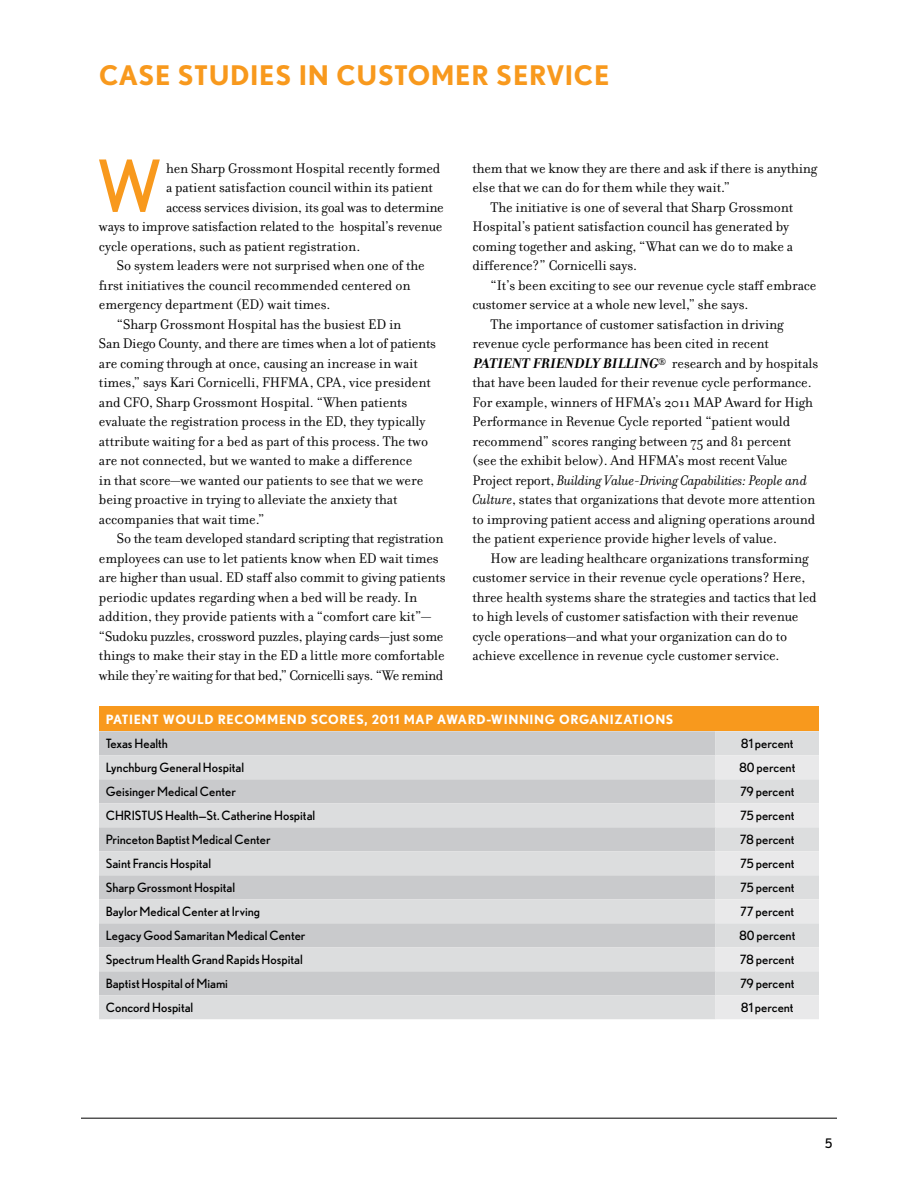
<style>
.page{position:relative;width:918px;height:1188px;background:#fff}
.page>*{position:absolute;margin:0;border:0;box-sizing:border-box;transform-origin:0 0}
.t1{font:71.85px "Nobel";color:#f8991d}
.t2{font:700 27px "Nobel";letter-spacing:.025em;color:#f8991d}
.t3{font:15px "Filosofia";letter-spacing:-.005em;color:#000}
.t4{font:italic 15px "Filosofia";letter-spacing:-.02em;color:#000}
.t5{font:15px "Filosofia";letter-spacing:-.025em;color:#000}
.t6{font:13.2px "Nobel";color:#000}
.t7{font:12.75px "Nobel";color:#000}
.t8{font:700 12.75px "Nobel";letter-spacing:.05em;color:#fff}
.s1{font-weight:700;font-style:italic}
.s2{font-style:normal}
.s3{font-style:italic}
</style>
<div class="page">
<hr style="left:81px;top:1118px;width:756px;height:1px;background:#000">
<div style="left:99px;top:706px;width:720px;height:25px;background:#f8991d"></div>
<svg style="left:99px;top:731px;width:720px;height:288px;background:#d3d3d5"></svg>
<svg style="left:716px;top:755px;width:103px;height:264px;background:#e3e3e4"></svg>
<h2 class="t2" style="left:99px;top:59px;width:415px">CASE STUDIES IN CUSTOMER SER</h2>
<h2 class="t2" style="left:546px;top:59px;width:61px">VICE</h2>
<h1 class="t1" style="left:96px;top:145px;width:68px">W</h1>
<p class="t3" style="left:166px;top:160px;width:276px">hen Sharp Grossmont Hospital recently formed</p>
<p class="t3" style="left:166px;top:179px;width:268px">a patient satisfaction council within its patient</p>
<p class="t3" style="left:166px;top:199px;width:279px">access services division, its goal was to determine</p>
<p class="t3" style="left:99px;top:218px;width:345px">ways to improve satisfaction related to the hospital’s revenue</p>
<p class="t3" style="left:99px;top:238px;width:263px">cycle operations, such as patient registration.</p>
<p class="t3" style="left:117px;top:257px;width:309px">So system leaders were not surprised when one of the</p>
<p class="t3" style="left:99px;top:277px;width:313px">first initiatives the council recommended centered on</p>
<p class="t3" style="left:99px;top:296px;width:233px">emergency department (ED) wait times.</p>
<p class="t3" style="left:117px;top:316px;width:286px">“Sharp Grossmont Hospital has the busiest ED in</p>
<p class="t3" style="left:99px;top:335px;width:339px">San Diego County, and there are times when a lot of patients</p>
<p class="t3" style="left:99px;top:355px;width:320px">are coming through at once, causing an increase in wait</p>
<p class="t3" style="left:99px;top:374px;width:333px">times,” says Kari Cornicelli, FHFMA, CPA, vice president</p>
<p class="t3" style="left:99px;top:394px;width:310px">and CFO, Sharp Grossmont Hospital. “When patients</p>
<p class="t3" style="left:99px;top:413px;width:328px">evaluate the registration process in the ED, they typically</p>
<p class="t3" style="left:99px;top:433px;width:331px">attribute waiting for a bed as part of this process. The two</p>
<p class="t3" style="left:99px;top:452px;width:315px">are not connected, but we wanted to make a difference</p>
<p class="t3" style="left:99px;top:472px;width:326px">in that score—we wanted our patients to see that we were</p>
<p class="t3" style="left:99px;top:491px;width:300px">being proactive in trying to alleviate the anxiety that</p>
<p class="t3" style="left:99px;top:511px;width:167px">accompanies that wait time.”</p>
<p class="t3" style="left:117px;top:530px;width:328px">So the team developed standard scripting that registration</p>
<p class="t3" style="left:99px;top:550px;width:341px">employees can use to let patients know when ED wait times</p>
<p class="t3" style="left:99px;top:569px;width:348px">are higher than usual. ED staff also commit to giving patients</p>
<p class="t3" style="left:99px;top:589px;width:320px">periodic updates regarding when a bed will be ready. In</p>
<p class="t3" style="left:99px;top:608px;width:334px">addition, they provide patients with a “comfort care kit”—</p>
<p class="t3" style="left:99px;top:628px;width:346px">“Sudoku puzzles, crossword puzzles, playing cards—just some</p>
<p class="t3" style="left:99px;top:647px;width:347px">things to make their stay in the ED a little more comfortable</p>
<p class="t5" style="left:99px;top:667px;width:346px">while they’re waiting for that bed,” Cornicelli says. “We remind</p>
<p class="t3" style="left:472px;top:160px;width:346px">them that we know they are there and ask if there is anything</p>
<p class="t3" style="left:472px;top:179px;width:259px">else that we can do for them while they wait.”</p>
<p class="t3" style="left:490px;top:199px;width:304px">The initiative is one of several that Sharp Grossmont</p>
<p class="t3" style="left:472px;top:218px;width:318px">Hospital’s patient satisfaction council has generated by</p>
<p class="t3" style="left:472px;top:238px;width:322px">coming together and asking, “What can we do to make a</p>
<p class="t3" style="left:472px;top:257px;width:166px">difference?” Cornicelli says.</p>
<p class="t3" style="left:490px;top:277px;width:328px">“It’s been exciting to see our revenue cycle staff embrace</p>
<p class="t3" style="left:472px;top:296px;width:278px">customer service at a whole new level,” she says.</p>
<p class="t3" style="left:490px;top:316px;width:295px">The importance of customer satisfaction in driving</p>
<p class="t3" style="left:472px;top:335px;width:298px">revenue cycle performance has been cited in recent</p>
<p class="t3" style="left:472px;top:355px;width:347px"><span class="s1">PATIENTFRIENDLY BILLING</span>® research and by hospitals</p>
<p class="t3" style="left:472px;top:374px;width:341px">that have been lauded for their revenue cycle performance.</p>
<p class="t3" style="left:472px;top:394px;width:342px">For example, winners of HFMA’s 2011 MAP Award for High</p>
<p class="t3" style="left:472px;top:413px;width:319px">Performance in Revenue Cycle reported “patient would</p>
<p class="t3" style="left:472px;top:433px;width:320px">recommend” scores ranging between 75 and 81 percent</p>
<p class="t3" style="left:472px;top:452px;width:316px">(see the exhibit below). And HFMA’s most recent Value</p>
<p class="t4" style="left:472px;top:472px;width:336px"><span class="s2">Project report,</span> Building Value-Driving Capabilities: People and</p>
<p class="t3" style="left:472px;top:491px;width:344px"><span class="s3">Culture</span>, states that organizations that devote more attention</p>
<p class="t3" style="left:472px;top:511px;width:344px">to improving patient access and aligning operations around</p>
<p class="t3" style="left:472px;top:530px;width:306px">the patient experience provide higher levels of value.</p>
<p class="t3" style="left:490px;top:550px;width:320px">How are leading healthcare organizations transforming</p>
<p class="t3" style="left:472px;top:569px;width:335px">customer service in their revenue cycle operations? Here,</p>
<p class="t3" style="left:472px;top:589px;width:346px">three health systems share the strategies and tactics that led</p>
<p class="t3" style="left:472px;top:608px;width:328px">to high levels of customer satisfaction with their revenue</p>
<p class="t3" style="left:472px;top:628px;width:316px">cycle operations—and what your organization can do to</p>
<p class="t3" style="left:472px;top:647px;width:309px">achieve excellence in revenue cycle customer service.</p>
<p class="t8" style="left:106px;top:712px;width:16px">PATIENT</p>
<p class="t8" style="left:163px;top:712px;width:126px">WOULD RECOMMEND</p>
<p class="t8" style="left:311px;top:712px;width:146px">SCORES, 2011 MAP AWARD</p>
<p class="t8" style="left:486px;top:712px;width:27px">-WINNING</p>
<p class="t8" style="left:559px;top:712px;width:10px">ORGANI</p>
<p class="t8" style="left:615px;top:712px;width:61px">ZATIONS</p>
<p class="t7" style="left:106px;top:736px;width:64px">Texas Health</p>
<p class="t7" style="left:741px;top:736px;width:54px">81 percent</p>
<p class="t7" style="left:106px;top:760px;width:140px">Lynchburg General Hospital</p>
<p class="t7" style="left:739px;top:760px;width:58px">80 percent</p>
<p class="t7" style="left:106px;top:784px;width:132px">Geisinger Medical Center</p>
<p class="t7" style="left:740px;top:784px;width:56px">79 percent</p>
<p class="t7" style="left:106px;top:808px;width:211px">CHRISTUS Health—St. Catherine Hospital</p>
<p class="t7" style="left:740px;top:808px;width:56px">75 percent</p>
<p class="t7" style="left:106px;top:832px;width:166px">Princeton Baptist Medical Center</p>
<p class="t7" style="left:740px;top:832px;width:56px">78 percent</p>
<p class="t7" style="left:106px;top:856px;width:107px">Saint Francis Hospital</p>
<p class="t7" style="left:740px;top:856px;width:56px">75 percent</p>
<p class="t7" style="left:106px;top:880px;width:131px">Sharp Grossmont Hospital</p>
<p class="t7" style="left:740px;top:880px;width:56px">75 percent</p>
<p class="t7" style="left:106px;top:904px;width:156px">Baylor Medical Center at Irving</p>
<p class="t7" style="left:740px;top:904px;width:56px">77 percent</p>
<p class="t7" style="left:106px;top:928px;width:201px">Legacy Good Samaritan Medical Center</p>
<p class="t7" style="left:739px;top:928px;width:58px">80 percent</p>
<p class="t7" style="left:106px;top:952px;width:199px">Spectrum Health Grand Rapids Hospital</p>
<p class="t7" style="left:740px;top:952px;width:56px">78 percent</p>
<p class="t7" style="left:106px;top:976px;width:124px">Baptist Hospital of Miami</p>
<p class="t7" style="left:740px;top:976px;width:56px">79 percent</p>
<p class="t7" style="left:106px;top:1000px;width:89px">Concord Hospital</p>
<p class="t7" style="left:741px;top:1000px;width:54px">81 percent</p>
<p class="t6" style="left:825px;top:1136px;width:9px">5</p>
</div>
